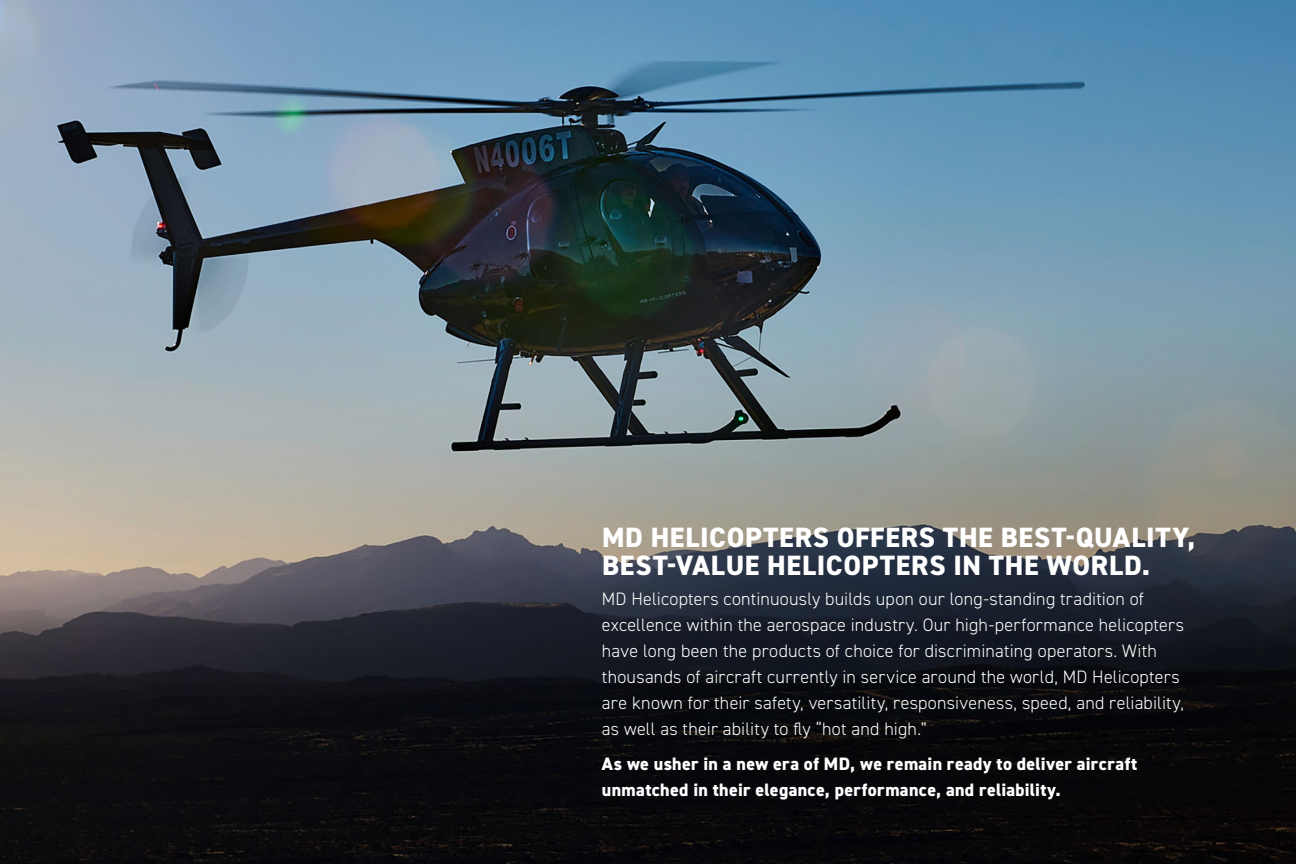
<style>
.page{position:relative;width:1296px;height:864px;background:#fff}
.page>*{position:absolute;margin:0;border:0;box-sizing:border-box;transform-origin:0 0}
.Heading_-_light{font:800 28px/28px "DIN2014";letter-spacing:.025em;color:#fff}
.Copy_-_Light{font:300 18px/26px "DIN2014";letter-spacing:.01em;color:#fff}
.Subhead_-_light{font:800 18px/26px "DIN2014";letter-spacing:.02em;color:#fff}
</style>
<div class="page">
<img style="left:0;top:0;width:1296px;height:864px">
<p class="Heading_-_light" style="left:602px;top:523px;width:595px">MD HELICOPTERS OFFERS THE BEST-QUALITY,<br>BEST-VALUE HELICOPTERS IN THE WORLD.</p>
<p class="Copy_-_Light" style="left:602px;top:586px;width:584px">MD Helicopters continuously builds upon our long-standing tradition of excellence within the aerospace industry. Our high-performance helicopters have long been the products of choice for discriminating operators. With thousands of aircraft currently in service around the world, MD Helicopters are known for their safety, versatility, responsiveness, speed, and reliability, as well as their ability to fly “hot and high.”</p>
<p class="Subhead_-_light" style="left:602px;top:751px;width:537px">As we usher in a new era of MD, we remain ready to deliver aircraft unmatched in their elegance, performance, and reliability.</p>
</div>
